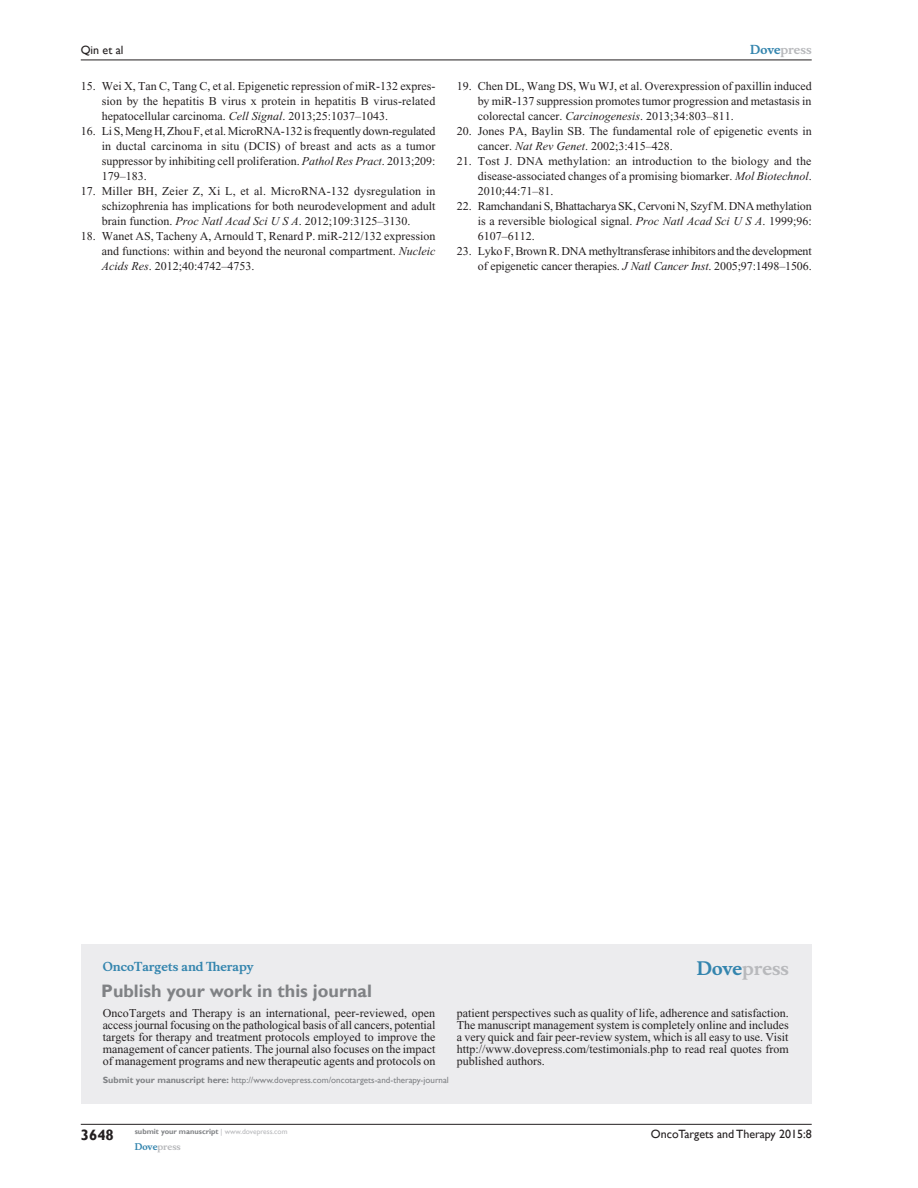
<style>
.page{position:relative;width:918px;height:1188px;background:#fff}
.page>*{position:absolute;margin:0;border:0;box-sizing:border-box;transform-origin:0 0}
.PromBx-H1{font:700 18px "Gill Sans";color:#808285}
.PromBx-Brand{font:700 18px "Musee";color:#b8b9bc}
.t1{font:700 15px "Gill Sans";color:#231f20}
.RefNL2{font:12px/15px "Times New Roman";color:#231f20;text-align:justify}
.PromBx-Tx{font:12px/12px "Times New Roman";color:#231f20;text-align:justify}
.RefNL2-2{font:12px/15px "Times New Roman";letter-spacing:-.02em;color:#231f20;text-align:right}
.t2{font:12px "Gill Sans";color:#231f20}
.PromBx-JrnlName{font:700 12px "Musee";color:#3485ae}
.t3{font:700 12px "Musee";color:#b8b9bc}
.PromBx-SubmitMssWebA{font:9px "Gill Sans";color:#808285}
.t4{font:700 9px "Musee";color:#b8b9bc}
.t5{font:700 7.5px "Gill Sans";color:#808285}
.s1{font-style:italic}
.s2{color:#3485ae}
.s3{font-weight:700}
.s4{font-weight:400;color:#b8b9bc}
</style>
<div class="page">
<div style="left:81px;top:944px;width:731px;height:159px;background:#ececee"></div>
<hr style="left:81px;top:1124px;width:731px;height:1px;background:#231f20">
<hr style="left:81px;top:60px;width:731px;height:1px;background:#231f20">
<p class="t2" style="left:81px;top:43px;width:44px">Qin et al</p>
<p class="RefNL2" style="left:102px;top:79px;width:335px;text-indent:-21px">15. Wei X, Tan C, Tang C, et al. Epigenetic repression of miR-132 expres&shy;sion by the hepatitis B virus x protein in hepatitis B virus-related hepatocellular carcinoma. <span class="s1">Cell Signal</span>. 2013;25:1037–1043.</p>
<p class="RefNL2" style="left:102px;top:124px;width:335px;text-indent:-21px">16. Li S, Meng H, Zhou F, et al. MicroRNA-132 is frequently down-regulated in ductal carcinoma in situ (DCIS) of breast and acts as a tumor suppressor by inhibiting cell proliferation. <span class="s1">Pathol Res Pract</span>. 2013;209:<br>179–183.</p>
<p class="RefNL2" style="left:102px;top:184px;width:335px;text-indent:-21px">17. Miller BH, Zeier Z, Xi L, et al. MicroRNA-132 dysregulation in schizophrenia has implications for both neurodevelopment and adult brain function. <span class="s1">Proc Natl Acad Sci U S A</span>. 2012;109:3125–3130.</p>
<p class="RefNL2" style="left:102px;top:229px;width:335px;text-indent:-21px">18. Wanet AS, Tacheny A, Arnould T, Renard P. miR-212/132 expression and functions: within and beyond the neuronal compartment. <span class="s1">Nucleic Acids Res</span>. 2012;40:4742–4753.</p>
<p class="t3" style="left:750px;top:43px;width:63px"><span class="s2">Dove</span>press</p>
<p class="RefNL2" style="left:478px;top:79px;width:335px;text-indent:-21px">19. Chen DL, Wang DS, Wu WJ, et al. Overexpression of paxillin induced by miR-137 suppression promotes tumor progression and metastasis in colorectal cancer. <span class="s1">Carcinogenesis</span>. 2013;34:803–811.</p>
<p class="RefNL2" style="left:478px;top:124px;width:335px;text-indent:-21px">20. Jones PA, Baylin SB. The fundamental role of epigenetic events in cancer. <span class="s1">Nat Rev Genet</span>. 2002;3:415–428.</p>
<p class="RefNL2" style="left:478px;top:154px;width:335px;text-indent:-21px">21. Tost J. DNA methylation: an introduction to the biology and the disease-associated changes of a promising biomarker. <span class="s1">Mol Biotechnol</span>.<br>2010;44:71–81.</p>
<p class="RefNL2" style="left:478px;top:199px;width:335px;text-indent:-21px">22. Ramchandani S, Bhattacharya SK, Cervoni N, Szyf M. DNA methylation is a reversible biological signal. <span class="s1">Proc Natl Acad Sci U S A</span>. 1999;96:<br>6107–6112.</p>
<p class="RefNL2-2" style="left:457px;top:244px;width:356px">23. Lyko F, Brown R. DNA methyltransferase inhibitors and the development of epigenetic cancer therapies. <span class="s1">J Natl Cancer Inst</span>. 2005;97:1498–1506.</p>
<p class="PromBx-JrnlName" style="left:103px;top:959px;width:152px">OncoTargets and Therapy</p>
<p class="PromBx-H1" style="left:101px;top:980px;width:272px">Publish your work in this journal</p>
<p class="PromBx-Brand" style="left:697px;top:958px;width:94px"><span class="s2">Dove</span>press</p>
<p class="PromBx-Tx" style="left:103px;top:1007px;width:334px">OncoTargets and Therapy is an international, peer-reviewed, open access journal focusing on the pathological basis of all cancers, potential targets for therapy and treatment protocols employed to improve the management of cancer patients. The journal also focuses on the impact of management programs and new therapeutic agents and protocols on</p>
<p class="PromBx-Tx" style="left:457px;top:1007px;width:333px">patient perspectives such as quality of life, adherence and satisfaction.<br>The manuscript management system is completely online and includes a very quick and fair peer-review system, which is all easy to use. Visit http://www.dovepress.com/testimonials.php to read real quotes from published authors.</p>
<p class="PromBx-SubmitMssWebA" style="left:103px;top:1075px;width:348px"><span class="s3">Submit your manuscript here:</span> http://www.dovepress.com/oncotargets-and-therapy-journal</p>
<p class="t1" style="left:81px;top:1126px;width:35px">3648</p>
<p class="t5" style="left:135px;top:1127px;width:154px">submit your manuscript <span class="s4">| www.dovepress.com</span></p>
<p class="t4" style="left:135px;top:1141px;width:48px"><span class="s2">Dove</span>press</p>
<p class="t2" style="left:651px;top:1127px;width:162px">OncoTargets and Therapy 2015:8</p>
</div>
